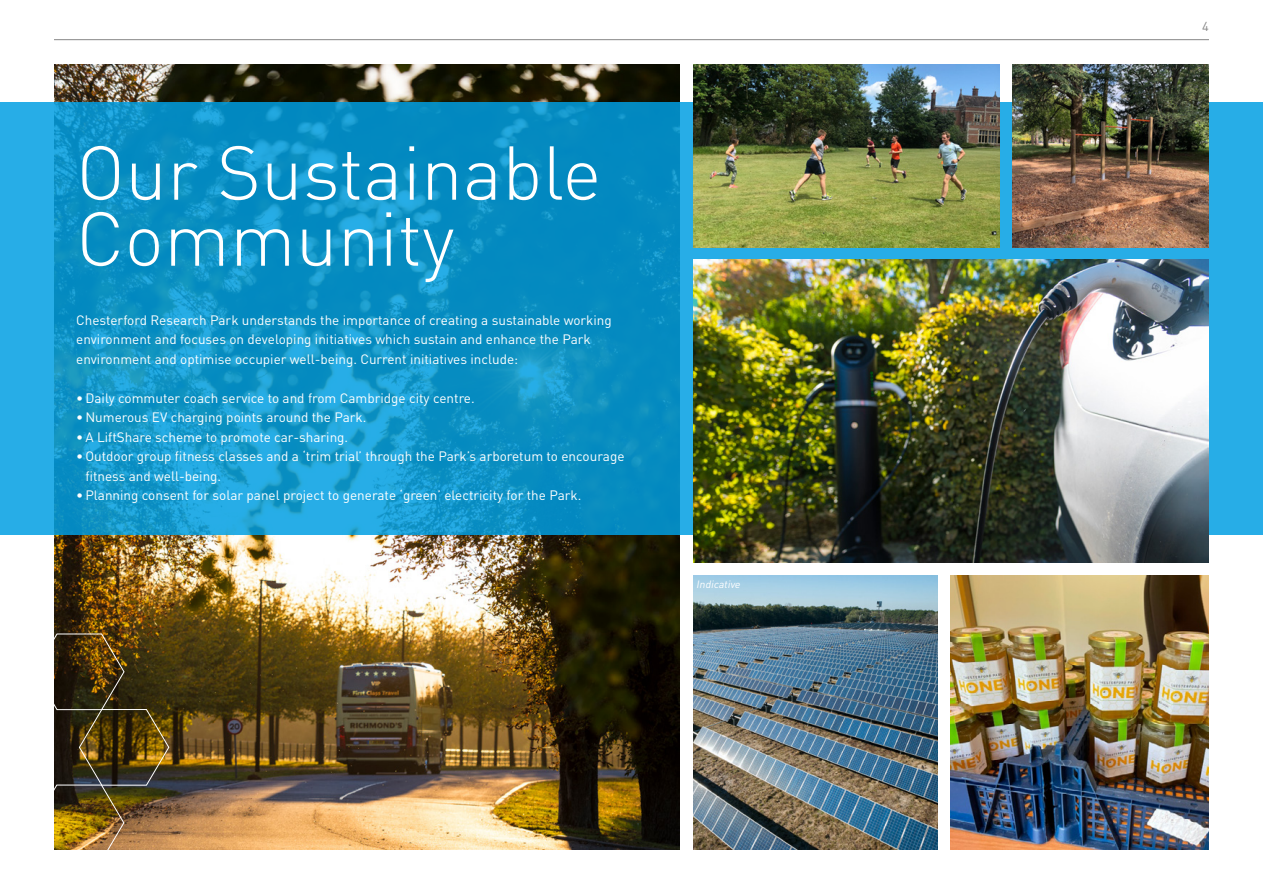
<style>
.page{position:relative;width:1263px;height:893px;background:#fff}
.page>*{position:absolute;margin:0;border:0;box-sizing:border-box;transform-origin:0 0}
.t1{font:300 75px/66px "DIN Pro";color:#fff}
.t2{font:13.5px/19.5px "DIN Pro";color:#fff}
.t3{font:12.9px "DIN Pro";color:#878787}
.t4{font:italic 10.5px "DIN Pro";color:#fff}
</style>
<div class="page">
<hr style="left:54px;top:39px;width:1155px;height:1px;background:#878787">
<img style="left:54px;top:65px;width:625px;height:785px">
<svg style="left:0;top:103px;width:1263px;height:432px;background:#1297cc"></svg>
<img style="left:54px;top:633px;width:116px;height:217px">
<img style="left:693px;top:65px;width:306px;height:182px">
<img style="left:950px;top:575px;width:259px;height:275px">
<img style="left:1012px;top:65px;width:197px;height:182px">
<img style="left:693px;top:575px;width:244px;height:275px">
<img style="left:693px;top:260px;width:515px;height:303px">
<h1 class="t1" style="left:76px;top:137px;width:527px">Our Sustainable<br>Community</h1>
<p class="t2" style="left:76px;top:310px;width:537px">Chesterford Research Park understands the importance of creating a sustainable working environment and focuses on developing initiatives which sustain and enhance the Park environment and optimise occupier well-being. Current initiatives include:</p>
<p class="t2" style="left:76px;top:388px;width:400px">•Daily commuter coach service to and from Cambridge city centre.</p>
<p class="t2" style="left:76px;top:407px;width:292px">• Numerous EV charging points around the Park.</p>
<p class="t2" style="left:76px;top:427px;width:274px">•A LiftShare scheme to promote car-sharing.</p>
<p class="t2" style="left:85px;top:446px;width:541px;text-indent:-9px">•Outdoor group fitness classes and a ‘trim trial’ through the Park’s arboretum to encourage fitness and well-being.</p>
<p class="t2" style="left:76px;top:485px;width:507px">•Planning consent for solar panel project to generate ‘green’ electricity for the Park.</p>
<p class="t4" style="left:696px;top:577px;width:48px">Indicative</p>
<p class="t3" style="left:1202px;top:18px;width:8px">4</p>
</div>
